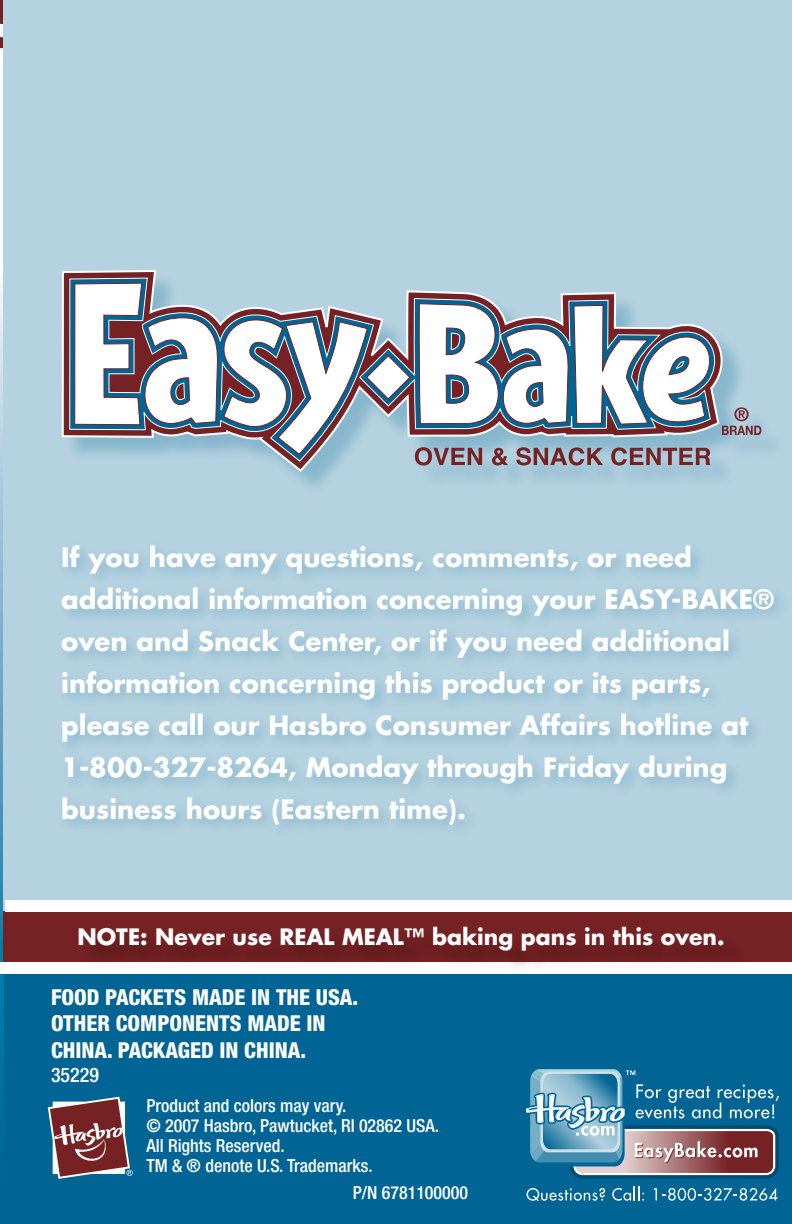
<style>
.page{position:relative;width:792px;height:1224px;background:#fff}
.page>*{position:absolute;margin:0;border:0;box-sizing:border-box;transform-origin:0 0}
.t1{font:700 26px/42px "Futura";color:#fff}
.t2{font:800 condensed 22px/26.4px "Helvetica Neue";color:#fff}
.t3{font:700 22px "Futura";color:#fff}
.t4{font:500 condensed 20px "Helvetica Neue";color:#fff}
.t5{font:500 condensed 18px/20px "Helvetica Neue";color:#fff}
</style>
<div class="page">
<svg style="left:0;top:283px;width:4px;height:941px;background:#67a4c2"></svg>
<svg style="left:0;top:0;width:4px;height:283px"></svg>
<div style="left:4px;top:0;width:788px;height:954px;background:#b5d2e0"></div>
<div style="left:4px;top:925px;width:788px;height:299px;background:#006594"></div>
<svg style="left:48px;top:1097px;width:85px;height:82px"></svg>
<div style="left:56px;top:539px;width:736px;height:303px;background:#006594;opacity:.25"></div>
<div style="left:4px;top:911px;width:788px;height:55px;background:#762123"></div>
<div style="left:0;top:963px;width:792px;height:11px;background:#fff"></div>
<div style="left:5px;top:900px;width:787px;height:11px;background:#fff"></div>
<div style="left:80px;top:929px;width:669px;height:48px;background:#000;opacity:.25"></div>
<svg style="left:132px;top:751px;width:94px;height:226px"></svg>
<svg style="left:65px;top:273px;width:696px;height:478px"></svg>
<svg style="left:570px;top:1125px;width:209px;height:54px"></svg>
<div style="left:573px;top:1129px;width:202px;height:46px;background:#fff;border-radius:9px"></div>
<svg style="left:526px;top:1069px;width:253px;height:104px"></svg>
<svg style="left:526px;top:1188px;width:79px;height:13px"></svg>
<svg style="left:612px;top:1186px;width:32px;height:15px"></svg>
<svg style="left:653px;top:1188px;width:125px;height:13px"></svg>
<p class="t1" style="left:61px;top:535px;width:714px">If you have any questions, comments, or need additional information concerning your EASY-BAKE® oven and Snack Center, or if you need additional information concerning this product or its parts, please call our Hasbro Consumer Affairs hotline at 1-800-327-8264, Monday through Friday during business hours (Eastern time).</p>
<p class="t3" style="left:77px;top:922px;width:649px">NOTE: Never use REAL MEAL™ baking pans in this oven.</p>
<p class="t2" style="left:51px;top:983px;width:309px">FOOD PACKETS MADE IN THE USA.<br>OTHER COMPONENTS MADE IN<br>CHINA. PACKAGED IN CHINA.</p>
<p class="t4" style="left:51px;top:1062px;width:50px">35229</p>
<p class="t5" style="left:146px;top:1096px;width:294px">Product and colors may vary.<br>© 2007 Hasbro, Pawtucket, RI 02862 USA.<br>All Rights Reserved.<br>TM &amp; ® denote U.S. Trademarks.</p>
<p class="t5" style="left:353px;top:1183px;width:117px">P/N 6781100000</p>
</div>
